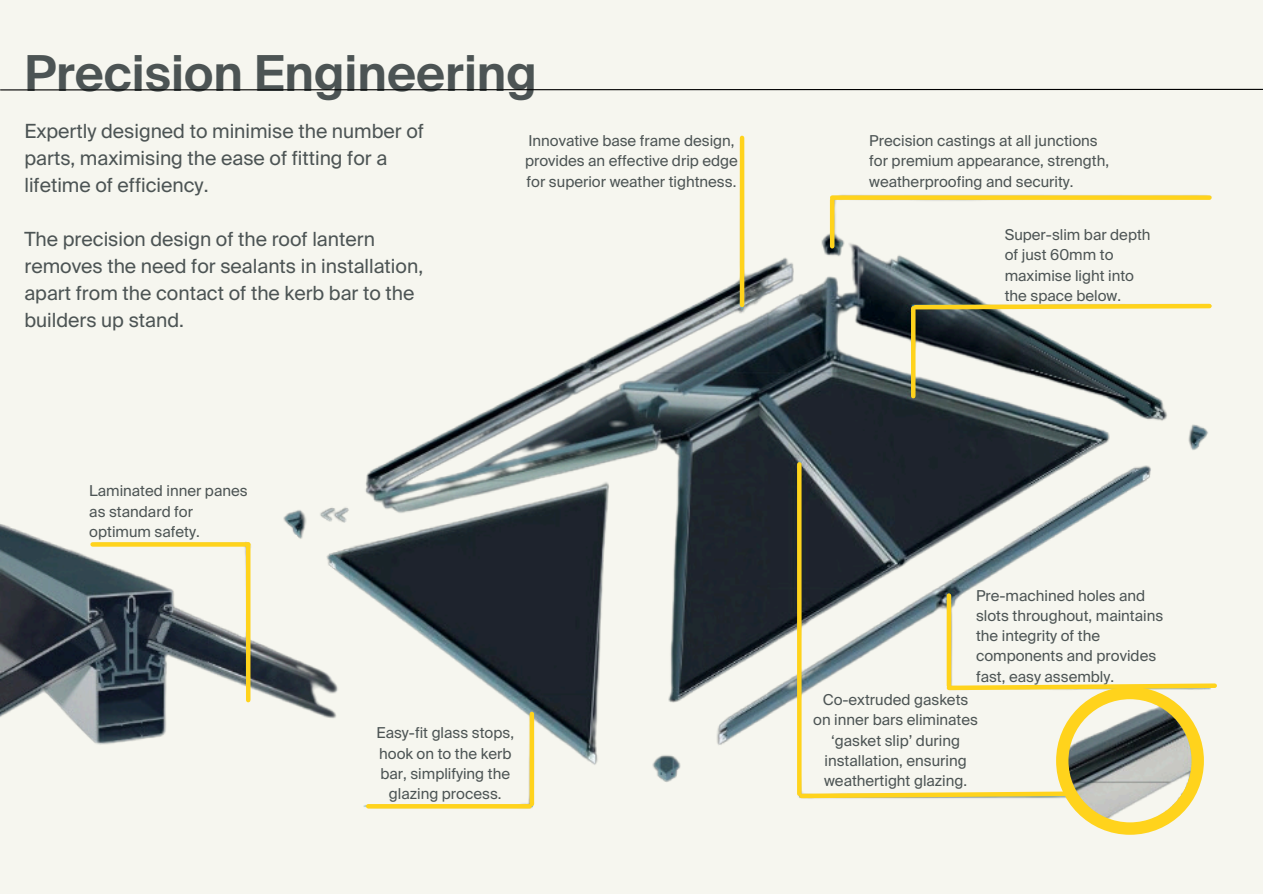
<style>
.page{position:relative;width:1263px;height:894px;background:#fff}
.page>*{position:absolute;margin:0;border:0;box-sizing:border-box;transform-origin:0 0}
.t1{font:600 49.5px "Suisse Intl";color:#4c5454}
.t2{font:19.5px/27px "Suisse Intl";color:#4c5454}
.t3{font:15px/20.2px "Suisse Intl";color:#4c5454}
</style>
<div class="page">
<div style="left:0;top:0;width:1263px;height:893px;background:#f6f6ef"></div>
<img style="left:0;top:135px;width:1212px;height:700px">
<svg style="left:0;top:88px;width:1263px;height:3px"></svg>
<svg style="left:93px;top:542px;width:155px;height:4px"></svg>
<hr style="left:246px;top:544px;width:4px;height:156px;background:#ffd31c">
<div style="left:368px;top:803px;width:162px;height:5px;background:#ffd31c"></div>
<hr style="left:530px;top:713px;width:4px;height:90px;background:#ffd31c">
<div style="left:797px;top:464px;width:5px;height:329px;background:#ffd31c"></div>
<svg style="left:797px;top:681px;width:420px;height:153px"></svg>
<hr style="left:947px;top:595px;width:4px;height:90px;background:#ffd31c">
<hr style="left:911px;top:308px;width:4px;height:88px;background:#ffd31c">
<svg style="left:911px;top:301px;width:301px;height:10px"></svg>
<div style="left:832px;top:195px;width:377px;height:5px;background:#ffd31c"></div>
<hr style="left:830px;top:200px;width:4px;height:46px;background:#ffd31c">
<hr style="left:740px;top:138px;width:4px;height:167px;background:#ffd31c">
<p class="t1" style="left:24px;top:42px;width:514px">Precision Engineering</p>
<p class="t2" style="left:24px;top:118px;width:401px">Expertly designed to minimise the number of parts, maximising the ease of fitting for a lifetime of efficiency.</p>
<p class="t2" style="left:24px;top:226px;width:400px">The precision design of the roof lantern removes the need for sealants in installation, apart from the contact of the kerb bar to the builders up stand.</p>
<p class="t3" style="left:89px;top:481px;width:160px">Laminated inner panes as standard for optimum safety.</p>
<p class="t3" style="left:528px;top:131px;width:208px">Innovative base frame design,</p>
<p class="t3" style="left:525px;top:151px;width:214px">provides an effective drip edge</p>
<p class="t3" style="left:526px;top:171px;width:211px">for superior weather tightness.</p>
<h2 class="t3" style="left:377px;top:722px;width:139px">Easy-fit glass stops,</h2>
<h2 class="t3" style="left:379px;top:743px;width:134px">hook on to the kerb</h2>
<p class="t3" style="left:380px;top:763px;width:131px">bar, simplifying the</p>
<p class="t3" style="left:389px;top:783px;width:114px">glazing process.</p>
<p class="t3" style="left:869px;top:131px;width:230px">Precision castings at all junctions</p>
<p class="t3" style="left:869px;top:151px;width:241px">for premium appearance, strength,</p>
<p class="t3" style="left:869px;top:171px;width:206px">weatherproofing and security.</p>
<p class="t3" style="left:1005px;top:225px;width:147px">Super-slim bar depth</p>
<p class="t3" style="left:1005px;top:245px;width:110px">of just 60mm to</p>
<p class="t3" style="left:1005px;top:265px;width:131px">maximise light into</p>
<p class="t3" style="left:1005px;top:285px;width:118px">the space below.</p>
<p class="t3" style="left:976px;top:585px;width:171px">Pre-machined holes and</p>
<p class="t3" style="left:976px;top:605px;width:189px">slots throughout, maintains</p>
<p class="t3" style="left:976px;top:625px;width:126px">the integrity of the</p>
<p class="t3" style="left:976px;top:646px;width:182px">components and provides</p>
<p class="t3" style="left:976px;top:666px;width:140px">fast, easy assembly.</p>
<p class="t3" style="left:823px;top:689px;width:147px">Co-extruded gaskets</p>
<p class="t3" style="left:813px;top:710px;width:166px">on inner bars eliminates</p>
<p class="t3" style="left:831px;top:730px;width:130px">‘gasket slip’ during</p>
<p class="t3" style="left:824px;top:750px;width:144px">installation, ensuring</p>
<p class="t3" style="left:824px;top:770px;width:144px">weathertight glazing.</p>
</div>
